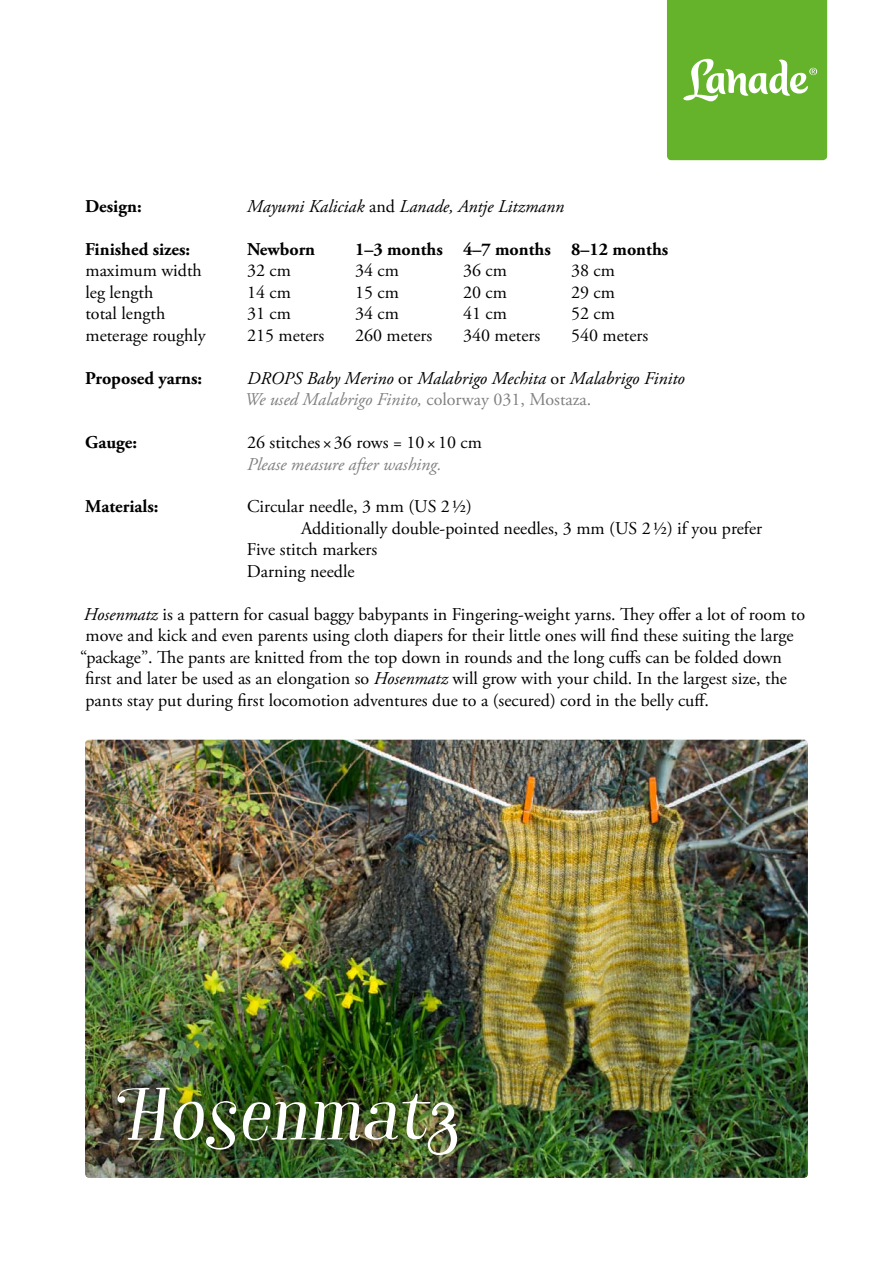
<style>
.page{position:relative;width:893px;height:1263px;background:#fff}
.page>*{position:absolute;margin:0;border:0;box-sizing:border-box;transform-origin:0 0}
.t1{font:18px/21.6px "Adobe Garamond Pro";color:#000}
.t2{font:italic 18px/21.6px "Adobe Garamond Pro";color:#000}
.t3{font:700 18px "Adobe Garamond Pro";color:#000}
.t4{font:italic 18px "Adobe Garamond Pro";color:#808080}
.s1{font-style:normal}
.s2{color:#808080}
.s3{font-style:normal;color:#808080}
.s4{font-style:italic}
</style>
<div class="page">
<svg style="left:667px;top:0;width:160px;height:160px;background:#6eb839"></svg>
<img style="left:85px;top:740px;width:723px;height:438px">
<div style="left:103px;top:1073px;width:368px;height:96px;background:#373016;opacity:.5"></div>
<img style="left:118px;top:1088px;width:339px;height:67px">
<p class="t3" style="left:85px;top:196px;width:58px">Design:</p>
<p class="t2" style="left:247px;top:196px;width:319px">Mayumi Kaliciak <span class="s1">and</span> Lanade, Antje Litzmann</p>
<p class="t3" style="left:85px;top:238px;width:107px">Finished sizes:</p>
<p class="t3" style="left:247px;top:238px;width:69px">Newborn</p>
<p class="t3" style="left:355px;top:238px;width:315px">1–3 months 4–7 months 8–12 months</p>
<p class="t1" style="left:85px;top:260px;width:118px">maximum width</p>
<p class="t1" style="left:247px;top:260px;width:45px">32 cm</p>
<p class="t1" style="left:355px;top:260px;width:45px">34 cm</p>
<p class="t1" style="left:463px;top:260px;width:45px">36 cm</p>
<p class="t1" style="left:571px;top:260px;width:45px">38 cm</p>
<p class="t1" style="left:85px;top:282px;width:69px">leg length</p>
<p class="t1" style="left:247px;top:282px;width:45px">14 cm</p>
<p class="t1" style="left:355px;top:282px;width:45px">15 cm</p>
<p class="t1" style="left:463px;top:282px;width:45px">20 cm</p>
<p class="t1" style="left:571px;top:282px;width:45px">29 cm</p>
<p class="t1" style="left:85px;top:304px;width:81px">total length</p>
<p class="t1" style="left:247px;top:304px;width:45px">31 cm</p>
<p class="t1" style="left:355px;top:304px;width:45px">34 cm</p>
<p class="t1" style="left:463px;top:304px;width:45px">41 cm</p>
<p class="t1" style="left:571px;top:304px;width:45px">52 cm</p>
<p class="t1" style="left:85px;top:325px;width:122px">meterage roughly</p>
<p class="t1" style="left:247px;top:325px;width:79px">215 meters</p>
<p class="t1" style="left:355px;top:325px;width:79px">260 meters</p>
<p class="t1" style="left:463px;top:325px;width:79px">340 meters</p>
<p class="t1" style="left:571px;top:325px;width:79px">540 meters</p>
<p class="t3" style="left:85px;top:367px;width:119px">Proposed yarns:</p>
<p class="t2" style="left:245px;top:368px;width:442px">DROPS Baby Merino <span class="s1">or</span> Malabrigo Mechita <span class="s1">or</span> Malabrigo Finito<br><span class="s2">We used Malabrigo Finito,</span> <span class="s3">colorway 031, Mostaza.</span></p>
<p class="t3" style="left:85px;top:432px;width:53px">Gauge:</p>
<p class="t1" style="left:247px;top:432px;width:236px">26 stitches × 36 rows = 10×10 cm</p>
<p class="t4" style="left:247px;top:453px;width:196px">Please measure after washing.</p>
<p class="t3" style="left:85px;top:496px;width:75px">Materials:</p>
<p class="t1" style="left:247px;top:496px;width:226px">Circular needle, 3 mm (US 2½)</p>
<p class="t1" style="left:301px;top:518px;width:463px">Additionally double-pointed needles, 3 mm (US 2½) if you prefer</p>
<p class="t1" style="left:247px;top:539px;width:132px">Five stitch markers</p>
<p class="t1" style="left:247px;top:561px;width:109px">Darning needle</p>
<p class="t1" style="left:80px;top:604px;width:726px"><span class="s4">Hosenmatz</span> is a pattern for casual baggy babypants in Fingering-weight yarns. They offer a lot of room to move and kick and even parents using cloth diapers for their little ones will find these suiting the large “package”. The pants are knitted from the top down in rounds and the long cuffs can be folded down first and later be used as an elongation so <span class="s4">Hosenmatz</span> will grow with your child. In the largest size, the pants stay put during first locomotion adventures due to a (secured) cord in the belly cuff.</p>
</div>
